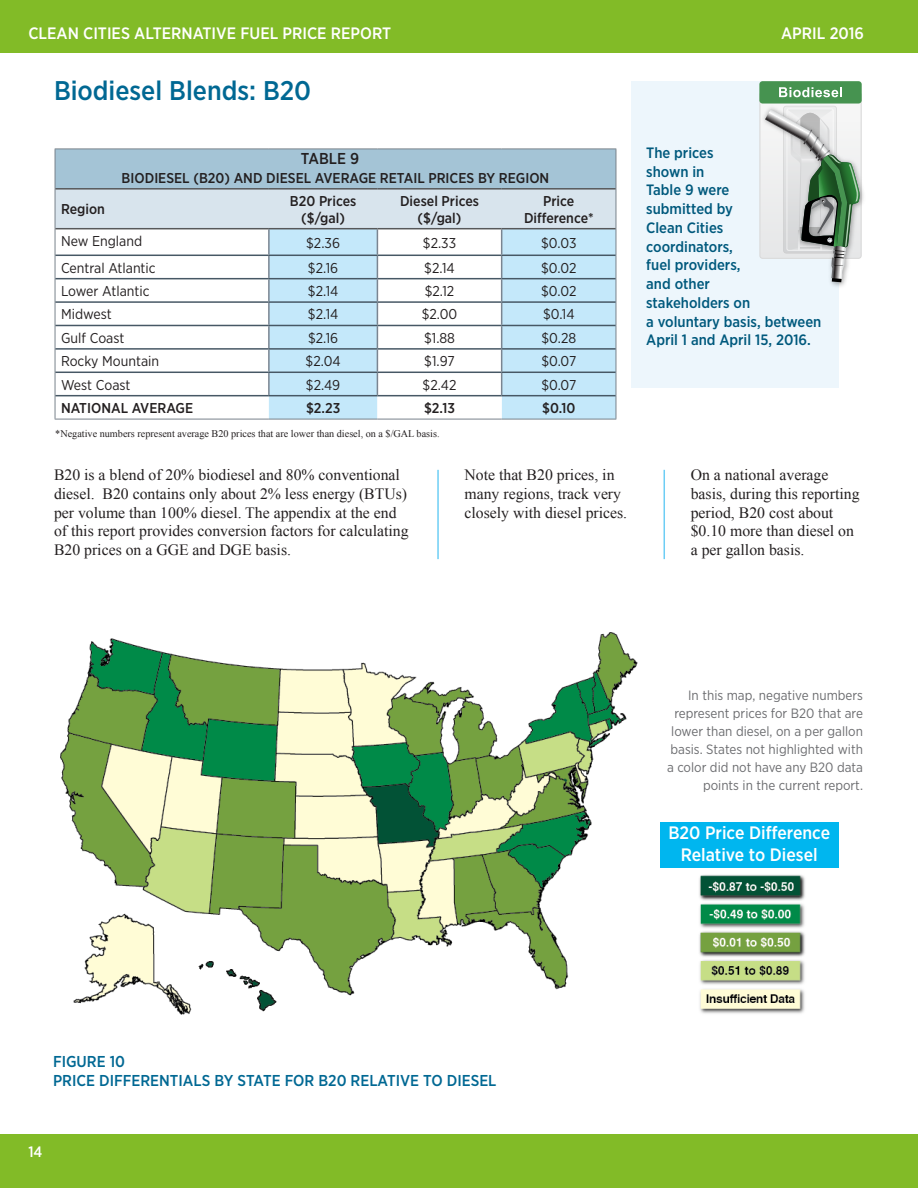
<style>
.page{position:relative;width:918px;height:1188px;background:#fff}
.page>*{position:absolute;margin:0;border:0;box-sizing:border-box;transform-origin:0 0}
.t1{font:500 27px "Gotham Narrow";color:#006893}
.t2{font:500 18px/21.6px "Gotham Narrow";color:#fff;text-align:center}
.t3{font:500 16.5px "Gotham Narrow";color:#fff}
.t4{font:15.75px/18.8px "Times New Roman";color:#231f20}
.t5{font:500 15.75px/18.8px "Gotham Narrow";color:#006893}
.t6{font:500 15.75px "Gotham Narrow";color:#231f20}
.t7{font:500 15px/18.8px "Gotham Narrow";color:#00597d}
.t8{font:500 15px "Gotham Narrow";color:#fff}
.t9{font:14.25px "Gotham Narrow";color:#231f20}
.t10{font:500 14.25px/16.5px "Gotham Narrow";color:#231f20;text-align:center}
.t11{font:13.5px/18px "Gotham Narrow";color:#6c6d70;text-align:right}
.t12{font:10.2px "Times New Roman";color:#231f20}
</style>
<div class="page">
<div style="left:0;top:1134px;width:918px;height:53px;background:#82bb27"></div>
<div style="left:1px;top:0;width:917px;height:52px;background:#82bb27"></div>
<img style="left:61px;top:633px;width:744px;height:382px">
<div style="left:631px;top:81px;width:207px;height:307px;background:#edf6fc"></div>
<div style="left:55px;top:149px;width:561px;height:40px;background:#a4c4d6"></div>
<hr style="left:55px;top:419px;width:214px;height:1px;background:#79828b">
<hr style="left:269px;top:419px;width:108px;height:1px;background:#79828b">
<hr style="left:377px;top:419px;width:125px;height:1px;background:#79828b">
<hr style="left:502px;top:419px;width:114px;height:1px;background:#79828b">
<svg style="left:55px;top:190px;width:562px;height:229px"></svg>
<hr style="left:377px;top:255px;width:125px;height:1px;background:#475865">
<hr style="left:377px;top:278px;width:125px;height:1px;background:#475865">
<hr style="left:377px;top:301px;width:125px;height:2px;background:#475865">
<hr style="left:377px;top:325px;width:125px;height:1px;background:#475865">
<hr style="left:377px;top:348px;width:125px;height:2px;background:#475865">
<hr style="left:377px;top:372px;width:125px;height:1px;background:#475865">
<hr style="left:377px;top:395px;width:125px;height:1px;background:#475865">
<hr style="left:55px;top:149px;width:214px;height:1px;background:#79828b">
<hr style="left:55px;top:149px;width:1px;height:40px;background:#79828b">
<hr style="left:269px;top:149px;width:108px;height:1px;background:#79828b">
<hr style="left:377px;top:149px;width:125px;height:1px;background:#79828b">
<hr style="left:502px;top:149px;width:114px;height:1px;background:#79828b">
<hr style="left:616px;top:149px;width:1px;height:40px;background:#79828b">
<hr style="left:55px;top:189px;width:1px;height:40px;background:#79828b">
<hr style="left:616px;top:189px;width:1px;height:40px;background:#79828b">
<hr style="left:55px;top:188px;width:214px;height:2px;background:#57585a">
<hr style="left:269px;top:188px;width:108px;height:2px;background:#57585a">
<hr style="left:377px;top:188px;width:125px;height:2px;background:#57585a">
<hr style="left:502px;top:188px;width:114px;height:2px;background:#57585a">
<hr style="left:55px;top:228px;width:214px;height:1px;background:#57585a">
<hr style="left:269px;top:228px;width:108px;height:1px;background:#57585a">
<hr style="left:377px;top:228px;width:125px;height:1px;background:#57585a">
<hr style="left:502px;top:228px;width:114px;height:1px;background:#57585a">
<hr style="left:437px;top:470px;width:2px;height:89px;background:#6dcef5">
<div style="left:759px;top:81px;width:103px;height:23px;background:#469350;border-radius:3px"></div>
<svg style="left:759px;top:87px;width:103px;height:195px"></svg>
<div style="left:661px;top:822px;width:178px;height:46px;background:#00b6ef"></div>
<hr style="left:664px;top:470px;width:1px;height:89px;background:#6dcef5">
<p class="t3" style="left:28px;top:23px;width:364px">CLEAN CITIES ALTERNATIVE FUEL PRICE REPORT</p>
<p class="t3" style="left:781px;top:23px;width:84px">APRIL 2016</p>
<h1 class="t1" style="left:54px;top:73px;width:259px">Biodiesel Blends: B20</h1>
<p class="t6" style="left:301px;top:149px;width:60px">TABLE 9</p>
<p class="t10" style="left:122px;top:169px;width:429px">BIODIESEL (B20) AND DIESEL AVERAGE RETAIL PRICES BY REGION</p>
<p class="t10" style="left:61px;top:201px;width:45px">Region</p>
<p class="t10" style="left:290px;top:193px;width:68px">B20 Prices ($/gal)</p>
<p class="t10" style="left:400px;top:193px;width:80px">Diesel Prices ($/gal)</p>
<p class="t10" style="left:524px;top:193px;width:71px">Price<br>Difference*</p>
<p class="t9" style="left:61px;top:232px;width:83px">New England</p>
<p class="t9" style="left:306px;top:234px;width:35px">$2.36</p>
<p class="t9" style="left:423px;top:234px;width:35px">$2.33</p>
<p class="t9" style="left:541px;top:234px;width:37px">$0.03</p>
<p class="t9" style="left:61px;top:259px;width:96px">Central Atlantic</p>
<p class="t9" style="left:308px;top:259px;width:32px">$2.16</p>
<p class="t9" style="left:424px;top:259px;width:32px">$2.14</p>
<p class="t9" style="left:541px;top:259px;width:37px">$0.02</p>
<p class="t9" style="left:61px;top:282px;width:90px">Lower Atlantic</p>
<p class="t9" style="left:308px;top:282px;width:32px">$2.14</p>
<p class="t9" style="left:425px;top:282px;width:31px">$2.12</p>
<p class="t9" style="left:541px;top:282px;width:37px">$0.02</p>
<p class="t9" style="left:61px;top:306px;width:52px">Midwest</p>
<p class="t9" style="left:308px;top:306px;width:32px">$2.14</p>
<p class="t9" style="left:422px;top:306px;width:37px">$2.00</p>
<p class="t9" style="left:543px;top:306px;width:33px">$0.14</p>
<p class="t9" style="left:61px;top:329px;width:65px">Gulf Coast</p>
<p class="t9" style="left:308px;top:329px;width:32px">$2.16</p>
<p class="t9" style="left:424px;top:329px;width:32px">$1.88</p>
<p class="t9" style="left:541px;top:329px;width:36px">$0.28</p>
<p class="t9" style="left:61px;top:352px;width:100px">Rocky Mountain</p>
<p class="t9" style="left:306px;top:352px;width:37px">$2.04</p>
<p class="t9" style="left:424px;top:352px;width:32px">$1.97</p>
<p class="t9" style="left:541px;top:352px;width:36px">$0.07</p>
<p class="t9" style="left:61px;top:376px;width:71px">West Coast</p>
<p class="t9" style="left:306px;top:376px;width:36px">$2.49</p>
<p class="t9" style="left:423px;top:376px;width:35px">$2.42</p>
<p class="t9" style="left:541px;top:376px;width:36px">$0.07</p>
<p class="t10" style="left:61px;top:400px;width:134px">NATIONAL AVERAGE</p>
<p class="t10" style="left:306px;top:400px;width:36px">$2.23</p>
<p class="t10" style="left:424px;top:400px;width:33px">$2.13</p>
<p class="t10" style="left:542px;top:400px;width:35px">$0.10</p>
<p class="t12" style="left:55px;top:427px;width:386px">*Negative numbers represent average B20 prices that are lower than diesel, on a $/GAL basis.</p>
<p class="t4" style="left:54px;top:465px;width:356px">B20 is a blend of 20% biodiesel and 80% conventional diesel. B20 contains only about 2% less energy (BTUs) per volume than 100% diesel. The appendix at the end of this report provides conversion factors for calculating B20 prices on a GGE and DGE basis.</p>
<p class="t4" style="left:465px;top:465px;width:164px">Note that B20 prices, in many regions, track very closely with diesel prices.</p>
<p class="t7" style="left:646px;top:143px;width:177px">The prices<br>shown in<br>Table 9 were<br>submitted by<br>Clean Cities<br>coordinators,<br>fuel providers,<br>and other<br>stakeholders on<br>a voluntary basis, between<br>April 1 and April 15, 2016.</p>
<p class="t4" style="left:691px;top:465px;width:170px">On a national average basis, during this reporting period, B20 cost about $0.10 more than diesel on a per gallon basis.</p>
<p class="t11" style="left:667px;top:686px;width:197px">In this map, negative numbers represent prices for B20 that are lower than diesel, on a per gallon basis. States not highlighted with a color did not have any B20 data points in the current report.</p>
<p class="t2" style="left:668px;top:822px;width:163px">B20 Price Difference<br>Relative to Diesel</p>
<p class="t5" style="left:53px;top:1052px;width:445px">FIGURE 10<br>PRICE DIFFERENTIALS BY STATE FOR B20 RELATIVE TO DIESEL</p>
<p class="t8" style="left:28px;top:1142px;width:16px">14</p>
</div>
